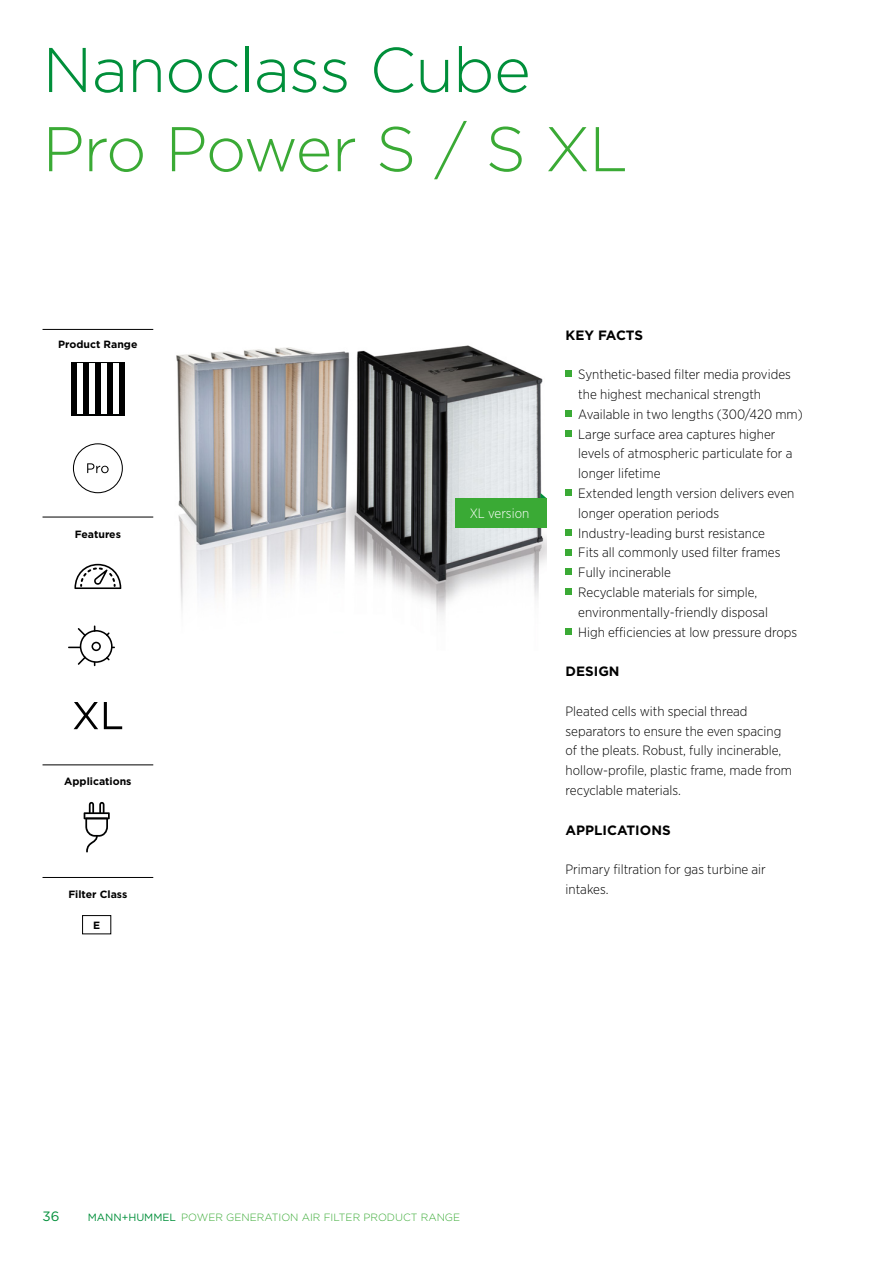
<style>
.page{position:relative;width:893px;height:1263px;background:#fff}
.page>*{position:absolute;margin:0;border:0;box-sizing:border-box;transform-origin:0 0}
.t1{font:300 63px "Gotham";letter-spacing:-.015em;color:#008f3a}
.t2{font:300 63px "Gotham";letter-spacing:-.025em;color:#3aaa35}
.t3{font:300 13.5px/19.8px "Gotham Narrow";color:#000}
.t4{font:700 13.5px "Gotham";color:#000}
.t5{font:300 13.5px "Gotham Narrow";color:#fff}
.t6{font:13.5px "Gotham";color:#008f3a}
.t7{font:300 10.5px "Gotham";color:#3aaa35}
.t8{font:700 10.5px "Gotham";color:#000}
.s1{font-weight:400;color:#008f3a}
</style>
<div class="page">
<img style="left:176px;top:345px;width:370px;height:270px">
<svg style="left:566px;top:371px;width:6px;height:6px"></svg>
<div style="left:566px;top:410px;width:6px;height:7px;background:#3aaa35"></div>
<svg style="left:566px;top:430px;width:6px;height:6px"></svg>
<svg style="left:566px;top:490px;width:6px;height:6px"></svg>
<svg style="left:566px;top:529px;width:6px;height:6px"></svg>
<svg style="left:566px;top:549px;width:6px;height:6px"></svg>
<svg style="left:566px;top:569px;width:6px;height:6px"></svg>
<svg style="left:566px;top:589px;width:6px;height:6px"></svg>
<svg style="left:566px;top:628px;width:6px;height:6px"></svg>
<svg style="left:540px;top:493px;width:6px;height:6px"></svg>
<div style="left:455px;top:499px;width:91px;height:29px;background:#3aaa35"></div>
<hr style="left:43px;top:329px;width:110px;height:1px;background:#000">
<hr style="left:43px;top:517px;width:110px;height:1px;background:#000">
<hr style="left:43px;top:764px;width:110px;height:1px;background:#000">
<hr style="left:43px;top:877px;width:110px;height:1px;background:#000">
<div style="left:82px;top:915px;width:29px;height:19px;border:1px solid #000"></div>
<svg style="left:84px;top:802px;width:26px;height:50px"></svg>
<svg style="left:74px;top:702px;width:24px;height:27px"></svg>
<svg style="left:104px;top:702px;width:18px;height:27px"></svg>
<svg style="left:71px;top:362px;width:54px;height:54px"></svg>
<svg style="left:77px;top:364px;width:42px;height:50px"></svg>
<div style="left:107px;top:363px;width:6px;height:52px;background:#000"></div>
<div style="left:119px;top:363px;width:6px;height:52px;background:#000"></div>
<div style="left:71px;top:363px;width:6px;height:52px;background:#000"></div>
<div style="left:83px;top:363px;width:6px;height:52px;background:#000"></div>
<div style="left:95px;top:363px;width:6px;height:52px;background:#000"></div>
<svg style="left:68px;top:625px;width:47px;height:41px"></svg>
<svg style="left:73px;top:443px;width:50px;height:50px"></svg>
<svg style="left:74px;top:564px;width:47px;height:25px"></svg>
<h1 class="t1" style="left:43px;top:30px;width:490px">Nanoclass Cube</h1>
<h1 class="t2" style="left:43px;top:109px;width:587px">Pro Power S / S XL</h1>
<p class="t8" style="left:58px;top:337px;width:81px">Product Range</p>
<p class="t8" style="left:75px;top:527px;width:48px">Features</p>
<p class="t8" style="left:64px;top:774px;width:69px">Applications</p>
<p class="t8" style="left:68px;top:887px;width:60px">Filter Class</p>
<p class="t8" style="left:93px;top:918px;width:9px">E</p>
<p class="t5" style="left:470px;top:505px;width:61px">XL version</p>
<p class="t4" style="left:566px;top:326px;width:79px">KEY FACTS</p>
<p class="t3" style="left:578px;top:364px;width:226px">Synthetic-based filter media provides the highest mechanical strength Available in two lengths (300/420 mm)<br>Large surface area captures higher levels of atmospheric particulate for a longer lifetime<br>Extended length version delivers even longer operation periods Industry-leading burst resistance<br>Fits all commonly used filter frames Fully incinerable<br>Recyclable materials for simple, environmentally-friendly disposal<br>High efficiencies at low pressure drops</p>
<p class="t4" style="left:566px;top:662px;width:56px">DESIGN</p>
<p class="t3" style="left:566px;top:701px;width:228px">Pleated cells with special thread separators to ensure the even spacing of the pleats. Robust, fully incinerable, hollow-profile, plastic frame, made from recyclable materials.</p>
<p class="t4" style="left:566px;top:821px;width:107px">APPLICATIONS</p>
<p class="t3" style="left:566px;top:859px;width:202px">Primary filtration for gas turbine air intakes.</p>
<p class="t6" style="left:43px;top:1207px;width:19px">36</p>
<p class="t7" style="left:88px;top:1210px;width:374px"><span class="s1">MANN+HUMMEL</span> POWER GENERATION AIR FILTER PRODUCT RANGE</p>
</div>
